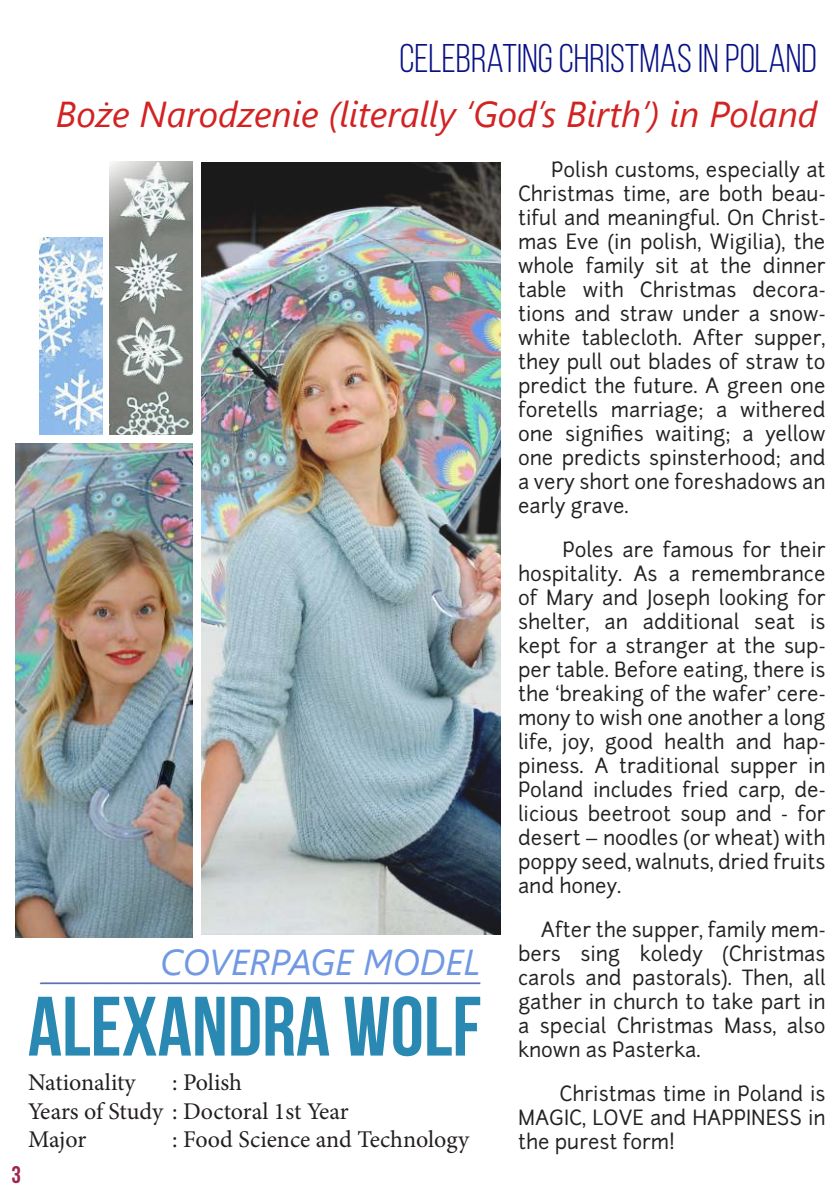
<style>
.page{position:relative;width:840px;height:1191px;background:#fff}
.page>*{position:absolute;margin:0;border:0;box-sizing:border-box;transform-origin:0 0}
.t1{font:700 84px "Bebas Neue";color:#2989b2}
.t2{font:40px "Bebas Neue";color:#071184}
.t3{font:italic 36px "Segoe UI";color:#d22222}
.t4{font:italic 36px "Segoe UI";color:#7098e3}
.t5{font:24px/28.8px "Minion Pro";letter-spacing:-.005em;color:#231f20}
.t6{font:700 24px "Bebas Neue";color:#a0254d}
.t7{font:20px/24px "Junction";color:#222;text-align:justify}
</style>
<div class="page">
<svg style="left:40px;top:982px;width:440px;height:2px"></svg>
<img style="left:201px;top:163px;width:299px;height:771px">
<img style="left:15px;top:443px;width:178px;height:494px">
<img style="left:109px;top:162px;width:83px;height:272px">
<img style="left:40px;top:237px;width:62px;height:197px">
<h2 class="t2" style="left:399px;top:37px;width:419px">CELEBRATING CHRISTMAS IN POLAND</h2>
<h3 class="t3" style="left:56px;top:89px;width:762px">Boże Narodzenie (literally ‘God’s Birth’) in Poland</h3>
<p class="t6" style="left:11px;top:1161px;width:11px">3</p>
<h3 class="t4" style="left:160px;top:936px;width:321px">COVERPAGE MODEL</h3>
<h1 class="t1" style="left:28px;top:980px;width:454px">ALEXANDRA WOLF</h1>
<p class="t5" style="left:28px;top:1067px;width:109px">Nationality</p>
<p class="t5" style="left:28px;top:1067px;width:322px;text-indent:144px">: Polish<br>Years of Study : Doctoral 1st Year<br>Major</p>
<p class="t5" style="left:172px;top:1125px;width:298px">: Food Science and Technology</p>
<p class="t7" style="left:517px;top:158px;width:309px;text-indent:33px">Polish customs, especially at Christmas time, are both beau&shy;tiful and meaningful. On Christ&shy;mas Eve (in polish, Wigilia), the whole family sit at the dinner table with Christmas decora&shy;tions and straw under a snow&shy;white tablecloth. After supper, they pull out blades of straw to predict the future. A green one foretells marriage; a withered one signifies waiting; a yellow one predicts spinsterhood; and a very short one foreshadows an early grave.</p>
<p class="t7" style="left:517px;top:538px;width:309px;text-indent:44px">Poles are famous for their hospitality. As a remembrance of Mary and Joseph looking for shelter, an additional seat is kept for a stranger at the sup&shy;per table. Before eating, there is the ‘breaking of the wafer’ cere&shy;mony to wish one another a long life, joy, good health and hap&shy;piness. A traditional supper in Poland includes fried carp, de&shy;licious beetroot soup and - for desert – noodles (or wheat) with poppy seed, walnuts, dried fruits and honey.</p>
<p class="t7" style="left:517px;top:918px;width:309px;text-indent:23px">After the supper, family mem&shy;bers sing koledy (Christmas carols and pastorals). Then, all gather in church to take part in a special Christmas Mass, also known as Pasterka.</p>
<p class="t7" style="left:517px;top:1082px;width:309px;text-indent:42px">Christmas time in Poland is MAGIC, LOVE and HAPPINESS in the purest form!</p>
</div>
